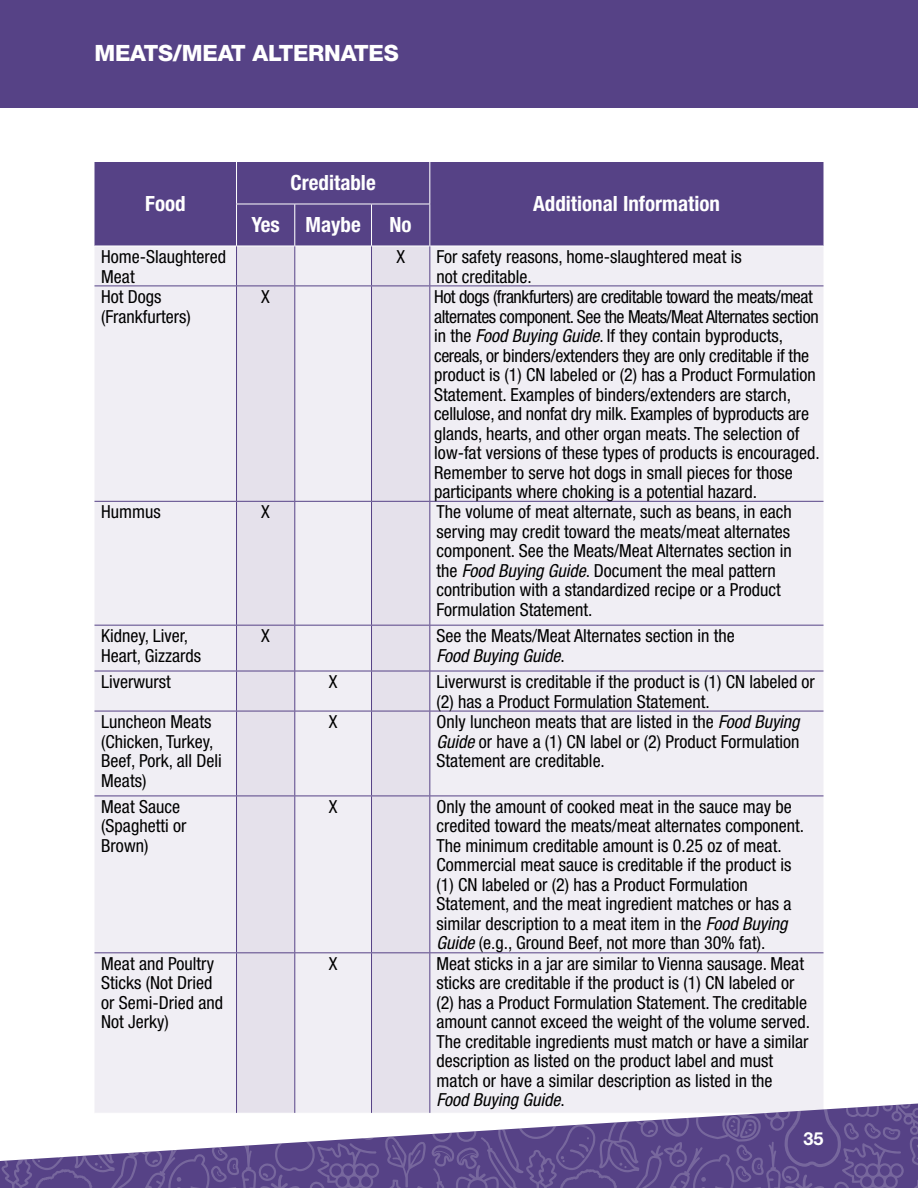
<style>
.page{position:relative;width:918px;height:1188px;background:#fff}
.page>*{position:absolute;margin:0;border:0;box-sizing:border-box;transform-origin:0 0}
.t1{font:800 22.5px "Helvetica Neue LT Pro";letter-spacing:-.01em;color:#fff}
.t2{font:700 condensed 21px "Helvetica Neue LT Pro";color:#fff}
.t3{font:condensed 18px/19.5px "Helvetica Neue LT Pro";color:#000}
.t4{font:700 18px "Helvetica Neue LT Pro";color:#fff}
.s1{font-style:italic}
</style>
<div class="page">
<div style="left:0;top:0;width:918px;height:108px;background:#564286"></div>
<div style="left:94px;top:162px;width:730px;height:84px;background:#564286"></div>
<div style="left:237px;top:162px;width:192px;height:84px;background:#564286"></div>
<div style="left:94px;top:247px;width:730px;height:856px;background:#f0eef4"></div>
<div style="left:237px;top:247px;width:57px;height:856px;background:#e5e1eb"></div>
<div style="left:372px;top:247px;width:57px;height:856px;background:#e5e1eb"></div>
<hr style="left:236px;top:162px;width:1px;height:42px;background:#fff">
<hr style="left:429px;top:162px;width:1px;height:42px;background:#fff">
<hr style="left:236px;top:204px;width:59px;height:1px;background:#fff">
<hr style="left:236px;top:204px;width:1px;height:42px;background:#fff">
<hr style="left:295px;top:204px;width:77px;height:1px;background:#fff">
<hr style="left:294px;top:204px;width:1px;height:42px;background:#fff">
<hr style="left:372px;top:204px;width:58px;height:1px;background:#fff">
<hr style="left:371px;top:204px;width:1px;height:42px;background:#fff">
<hr style="left:429px;top:204px;width:1px;height:42px;background:#fff">
<hr style="left:236px;top:246px;width:1px;height:40px;background:#564286">
<hr style="left:294px;top:246px;width:1px;height:40px;background:#564286">
<hr style="left:371px;top:246px;width:1px;height:40px;background:#564286">
<hr style="left:429px;top:246px;width:1px;height:40px;background:#564286">
<hr style="left:236px;top:286px;width:1px;height:215px;background:#564286">
<hr style="left:294px;top:286px;width:1px;height:215px;background:#564286">
<hr style="left:371px;top:286px;width:1px;height:215px;background:#564286">
<hr style="left:429px;top:286px;width:1px;height:215px;background:#564286">
<hr style="left:236px;top:502px;width:1px;height:123px;background:#564286">
<hr style="left:294px;top:502px;width:1px;height:123px;background:#564286">
<hr style="left:371px;top:502px;width:1px;height:123px;background:#564286">
<hr style="left:429px;top:502px;width:1px;height:123px;background:#564286">
<hr style="left:236px;top:626px;width:1px;height:45px;background:#564286">
<hr style="left:294px;top:626px;width:1px;height:45px;background:#564286">
<hr style="left:371px;top:626px;width:1px;height:45px;background:#564286">
<hr style="left:429px;top:626px;width:1px;height:45px;background:#564286">
<hr style="left:236px;top:671px;width:1px;height:40px;background:#564286">
<hr style="left:294px;top:671px;width:1px;height:40px;background:#564286">
<hr style="left:371px;top:671px;width:1px;height:40px;background:#564286">
<hr style="left:429px;top:671px;width:1px;height:40px;background:#564286">
<hr style="left:236px;top:711px;width:1px;height:85px;background:#564286">
<hr style="left:294px;top:711px;width:1px;height:85px;background:#564286">
<hr style="left:371px;top:711px;width:1px;height:85px;background:#564286">
<hr style="left:429px;top:711px;width:1px;height:85px;background:#564286">
<hr style="left:236px;top:796px;width:1px;height:156px;background:#564286">
<hr style="left:294px;top:796px;width:1px;height:156px;background:#564286">
<hr style="left:371px;top:796px;width:1px;height:156px;background:#564286">
<hr style="left:429px;top:796px;width:1px;height:156px;background:#564286">
<hr style="left:236px;top:953px;width:1px;height:160px;background:#564286">
<hr style="left:294px;top:953px;width:1px;height:160px;background:#564286">
<hr style="left:371px;top:953px;width:1px;height:160px;background:#564286">
<hr style="left:429px;top:953px;width:1px;height:160px;background:#564286">
<hr style="left:94px;top:286px;width:143px;height:1px;background:#564286">
<hr style="left:237px;top:286px;width:58px;height:1px;background:#564286">
<hr style="left:295px;top:286px;width:77px;height:1px;background:#564286">
<hr style="left:372px;top:286px;width:58px;height:1px;background:#564286">
<hr style="left:430px;top:286px;width:394px;height:1px;background:#564286">
<hr style="left:94px;top:501px;width:143px;height:1px;background:#564286">
<hr style="left:237px;top:501px;width:58px;height:1px;background:#564286">
<hr style="left:295px;top:501px;width:77px;height:1px;background:#564286">
<hr style="left:372px;top:501px;width:58px;height:1px;background:#564286">
<hr style="left:430px;top:501px;width:394px;height:1px;background:#564286">
<hr style="left:94px;top:625px;width:143px;height:1px;background:#564286">
<hr style="left:237px;top:625px;width:58px;height:1px;background:#564286">
<hr style="left:295px;top:625px;width:77px;height:1px;background:#564286">
<hr style="left:372px;top:625px;width:58px;height:1px;background:#564286">
<hr style="left:430px;top:625px;width:394px;height:1px;background:#564286">
<hr style="left:94px;top:671px;width:143px;height:1px;background:#564286">
<hr style="left:237px;top:671px;width:58px;height:1px;background:#564286">
<hr style="left:295px;top:671px;width:77px;height:1px;background:#564286">
<hr style="left:372px;top:671px;width:58px;height:1px;background:#564286">
<hr style="left:430px;top:671px;width:394px;height:1px;background:#564286">
<hr style="left:94px;top:711px;width:143px;height:1px;background:#564286">
<hr style="left:237px;top:711px;width:58px;height:1px;background:#564286">
<hr style="left:295px;top:711px;width:77px;height:1px;background:#564286">
<hr style="left:372px;top:711px;width:58px;height:1px;background:#564286">
<hr style="left:430px;top:711px;width:394px;height:1px;background:#564286">
<hr style="left:94px;top:796px;width:143px;height:1px;background:#564286">
<hr style="left:237px;top:796px;width:58px;height:1px;background:#564286">
<hr style="left:295px;top:796px;width:77px;height:1px;background:#564286">
<hr style="left:372px;top:796px;width:58px;height:1px;background:#564286">
<hr style="left:430px;top:796px;width:394px;height:1px;background:#564286">
<hr style="left:94px;top:952px;width:143px;height:1px;background:#564286">
<hr style="left:237px;top:952px;width:58px;height:1px;background:#564286">
<hr style="left:295px;top:952px;width:77px;height:1px;background:#564286">
<hr style="left:372px;top:952px;width:58px;height:1px;background:#564286">
<hr style="left:430px;top:952px;width:394px;height:1px;background:#564286">
<svg style="left:0;top:1103px;width:918px;height:85px"></svg>
<p class="t1" style="left:94px;top:40px;width:306px">MEATS/MEAT ALTERNATES</p>
<p class="t2" style="left:145px;top:191px;width:42px">Food</p>
<p class="t2" style="left:291px;top:170px;width:87px">Creditable</p>
<p class="t2" style="left:252px;top:212px;width:111px">Yes Maybe</p>
<p class="t2" style="left:390px;top:212px;width:24px">No</p>
<p class="t2" style="left:533px;top:191px;width:188px">Additional Information</p>
<p class="t3" style="left:101px;top:247px;width:126px">Home-Slaughtered<br>Meat</p>
<p class="t3" style="left:396px;top:247px;width:10px">X</p>
<p class="t3" style="left:437px;top:247px;width:307px">For safety reasons, home-slaughtered meat is not creditable.</p>
<p class="t3" style="left:101px;top:287px;width:91px">Hot Dogs (Frankfurters)</p>
<p class="t3" style="left:261px;top:287px;width:10px">X</p>
<p class="t3" style="left:434px;top:287px;width:387px">Hot dogs (frankfurters) are creditable toward the meats/meat alternates component. See the Meats/Meat Alternates section in the <span class="s1">Food Buying Guide</span>. If they contain byproducts, cereals, or binders/extenders they are only creditable if the product is (1) CN labeled or (2) has a Product Formulation Statement. Examples of binders/extenders are starch, cellulose, and nonfat dry milk. Examples of byproducts are glands, hearts, and other organ meats. The selection of low-fat versions of these types of products is encouraged.<br>Remember to serve hot dogs in small pieces for those participants where choking is a potential hazard.</p>
<p class="t3" style="left:101px;top:502px;width:61px">Hummus</p>
<p class="t3" style="left:261px;top:502px;width:10px">X</p>
<p class="t3" style="left:437px;top:502px;width:357px">The volume of meat alternate, such as beans, in each serving may credit toward the meats/meat alternates component. See the Meats/Meat Alternates section in the <span class="s1">Food Buying Guide</span>. Document the meal pattern contribution with a standardized recipe or a Product Formulation Statement.</p>
<p class="t3" style="left:101px;top:626px;width:101px">Kidney, Liver,<br>Heart, Gizzards</p>
<p class="t3" style="left:261px;top:626px;width:10px">X</p>
<p class="t3" style="left:437px;top:626px;width:300px">See the Meats/Meat Alternates section in the<br><span class="s1">Food Buying Guide</span>.</p>
<p class="t3" style="left:101px;top:672px;width:71px">Liverwurst</p>
<p class="t3" style="left:329px;top:672px;width:10px">X</p>
<p class="t3" style="left:437px;top:672px;width:380px">Liverwurst is creditable if the product is (1) CN labeled or (2) has a Product Formulation Statement.</p>
<p class="t3" style="left:101px;top:712px;width:122px">Luncheon Meats (Chicken, Turkey,<br>Beef, Pork, all Deli<br>Meats)</p>
<p class="t3" style="left:329px;top:712px;width:10px">X</p>
<p class="t3" style="left:437px;top:712px;width:365px;text-align:justify">Only luncheon meats that are listed in the <span class="s1">Food Buying Guide</span> or have a (1) CN label or (2) Product Formulation Statement are creditable.</p>
<p class="t3" style="left:101px;top:797px;width:87px">Meat Sauce (Spaghetti or<br>Brown)</p>
<p class="t3" style="left:329px;top:797px;width:10px">X</p>
<p class="t3" style="left:437px;top:797px;width:369px">Only the amount of cooked meat in the sauce may be credited toward the meats/meat alternates component.<br>The minimum creditable amount is 0.25 oz of meat.<br>Commercial meat sauce is creditable if the product is (1) CN labeled or (2) has a Product Formulation Statement, and the meat ingredient matches or has a similar description to a meat item in the <span class="s1">Food Buying Guide</span> (e.g., Ground Beef, not more than 30% fat).</p>
<p class="t3" style="left:101px;top:954px;width:123px">Meat and Poultry<br>Sticks (Not Dried or Semi-Dried and<br>Not Jerky)</p>
<p class="t3" style="left:329px;top:954px;width:10px">X</p>
<p class="t3" style="left:437px;top:954px;width:375px">Meat sticks in a jar are similar to Vienna sausage. Meat sticks are creditable if the product is (1) CN labeled or (2) has a Product Formulation Statement. The creditable amount cannot exceed the weight of the volume served.<br>The creditable ingredients must match or have a similar description as listed on the product label and must match or have a similar description as listed in the<br><span class="s1">Food Buying Guide</span>.</p>
<p class="t4" style="left:803px;top:1127px;width:22px">35</p>
</div>
